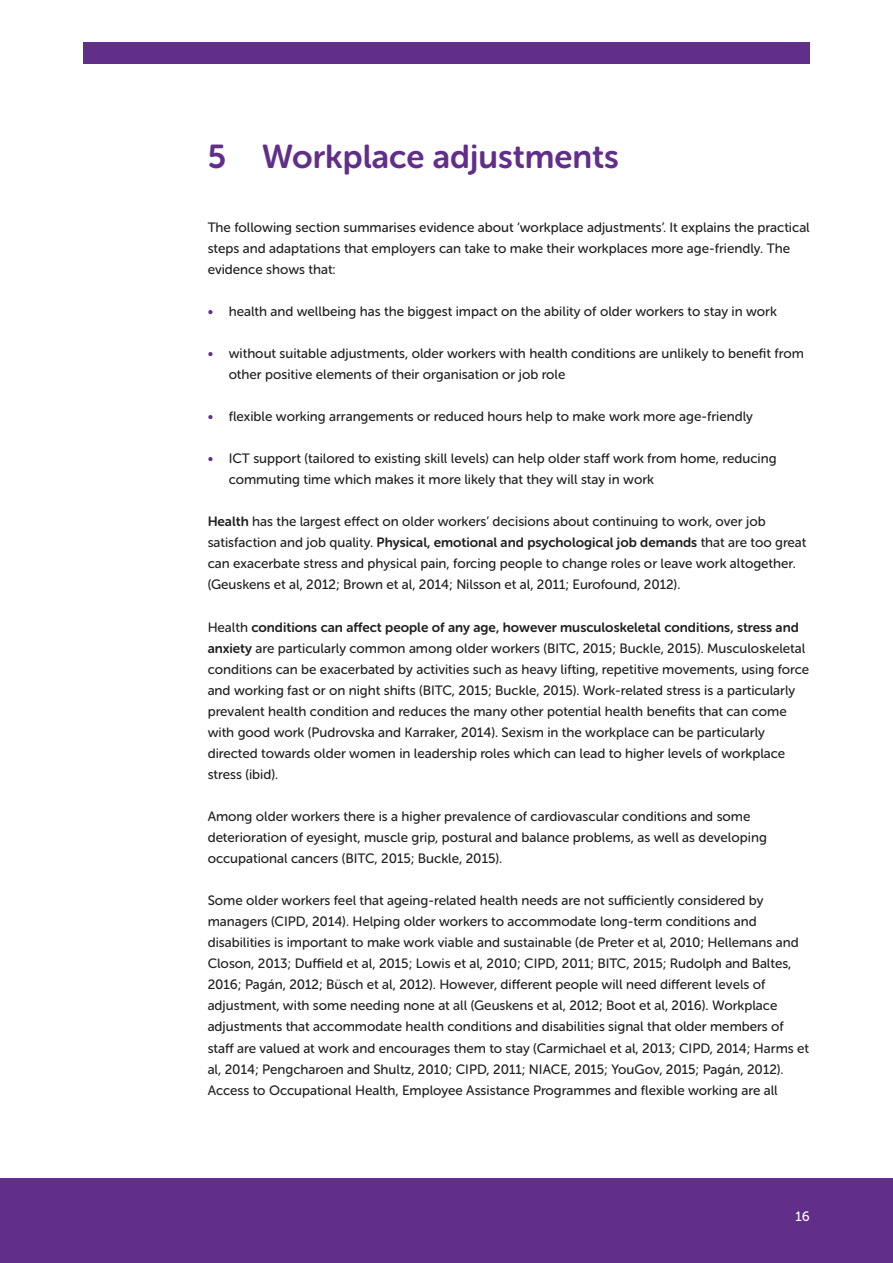
<style>
.page{position:relative;width:893px;height:1263px;background:#fff}
.page>*{position:absolute;margin:0;border:0;box-sizing:border-box;transform-origin:0 0}
.GC__Headline__3_-_I{font:33px "Museo Sans Rounded 700";color:#612e8a}
.GC__Body_Copy__1{font:13.5px/21px "Museo Sans Rounded 500";color:#231f20}
.GC__Caption___Info{font:13.5px "Museo Sans Rounded 500";color:#fff}
.s1{color:#612e8a}
.s2{font-family:"Museo Sans Rounded 700"}
</style>
<div class="page">
<div style="left:0;top:1179px;width:893px;height:84px;background:#612e8a"></div>
<div style="left:83px;top:42px;width:727px;height:21px;background:#612e8a"></div>
<p class="GC__Headline__3_-_I" style="left:208px;top:139px;width:413px">5 Workplace adjustments</p>
<p class="GC__Body_Copy__1" style="left:208px;top:216px;width:604px">The following section summarises evidence about ‘workplace adjustments’. It explains the practical steps and adaptations that employers can take to make their workplaces more age-friendly. The evidence shows that:</p>
<p class="GC__Body_Copy__1" style="left:208px;top:301px;width:571px"><span class="s1">•</span> health and wellbeing has the biggest impact on the ability of older workers to stay in work</p>
<p class="GC__Body_Copy__1" style="left:229px;top:343px;width:577px;text-indent:-21px"><span class="s1">•</span> without suitable adjustments, older workers with health conditions are unlikely to benefit from other positive elements of their organisation or job role</p>
<p class="GC__Body_Copy__1" style="left:208px;top:406px;width:547px"><span class="s1">•</span> flexible working arrangements or reduced hours help to make work more age-friendly</p>
<p class="GC__Body_Copy__1" style="left:229px;top:448px;width:549px;text-indent:-21px"><span class="s1">•</span> ICT support (tailored to existing skill levels) can help older staff work from home, reducing commuting time which makes it more likely that they will stay in work</p>
<p class="GC__Body_Copy__1" style="left:208px;top:511px;width:600px"><span class="s2">Health</span> has the largest effect on older workers’ decisions about continuing to work, over job satisfaction and job quality. <span class="s2">Physical, emotional and psychological job demands</span> that are too great can exacerbate stress and physical pain, forcing people to change roles or leave work altogether. (Geuskens et al, 2012; Brown et al, 2014; Nilsson et al, 2011; Eurofound, 2012).</p>
<p class="GC__Body_Copy__1" style="left:208px;top:616px;width:603px">Health <span class="s2">conditions can affect people of any age, however musculoskeletal conditions, stress and anxiety</span> are particularly common among older workers (BITC, 2015; Buckle, 2015). Musculoskeletal conditions can be exacerbated by activities such as heavy lifting, repetitive movements, using force and working fast or on night shifts (BITC, 2015; Buckle, 2015). Work-related stress is a particularly prevalent health condition and reduces the many other potential health benefits that can come with good work (Pudrovska and Karraker, 2014). Sexism in the workplace can be particularly directed towards older women in leadership roles which can lead to higher levels of workplace stress (ibid).</p>
<p class="GC__Body_Copy__1" style="left:208px;top:806px;width:561px">Among older workers there is a higher prevalence of cardiovascular conditions and some deterioration of eyesight, muscle grip, postural and balance problems, as well as developing occupational cancers (BITC, 2015; Buckle, 2015).</p>
<p class="GC__Body_Copy__1" style="left:208px;top:890px;width:603px">Some older workers feel that ageing-related health needs are not sufficiently considered by managers (CIPD, 2014). Helping older workers to accommodate long-term conditions and disabilities is important to make work viable and sustainable (de Preter et al, 2010; Hellemans and Closon, 2013; Duffield et al, 2015; Lowis et al, 2010; CIPD, 2011; BITC, 2015; Rudolph and Baltes, 2016; Pagán, 2012; Büsch et al, 2012). However, different people will need different levels of adjustment, with some needing none at all (Geuskens et al, 2012; Boot et al, 2016). Workplace adjustments that accommodate health conditions and disabilities signal that older members of staff are valued at work and encourages them to stay (Carmichael et al, 2013; CIPD, 2014; Harms et al, 2014; Pengcharoen and Shultz, 2010; CIPD, 2011; NIACE, 2015; YouGov, 2015; Pagán, 2012).<br>Access to Occupational Health, Employee Assistance Programmes and flexible working are all</p>
<p class="GC__Caption___Info" style="left:795px;top:1209px;width:16px">16</p>
</div>
